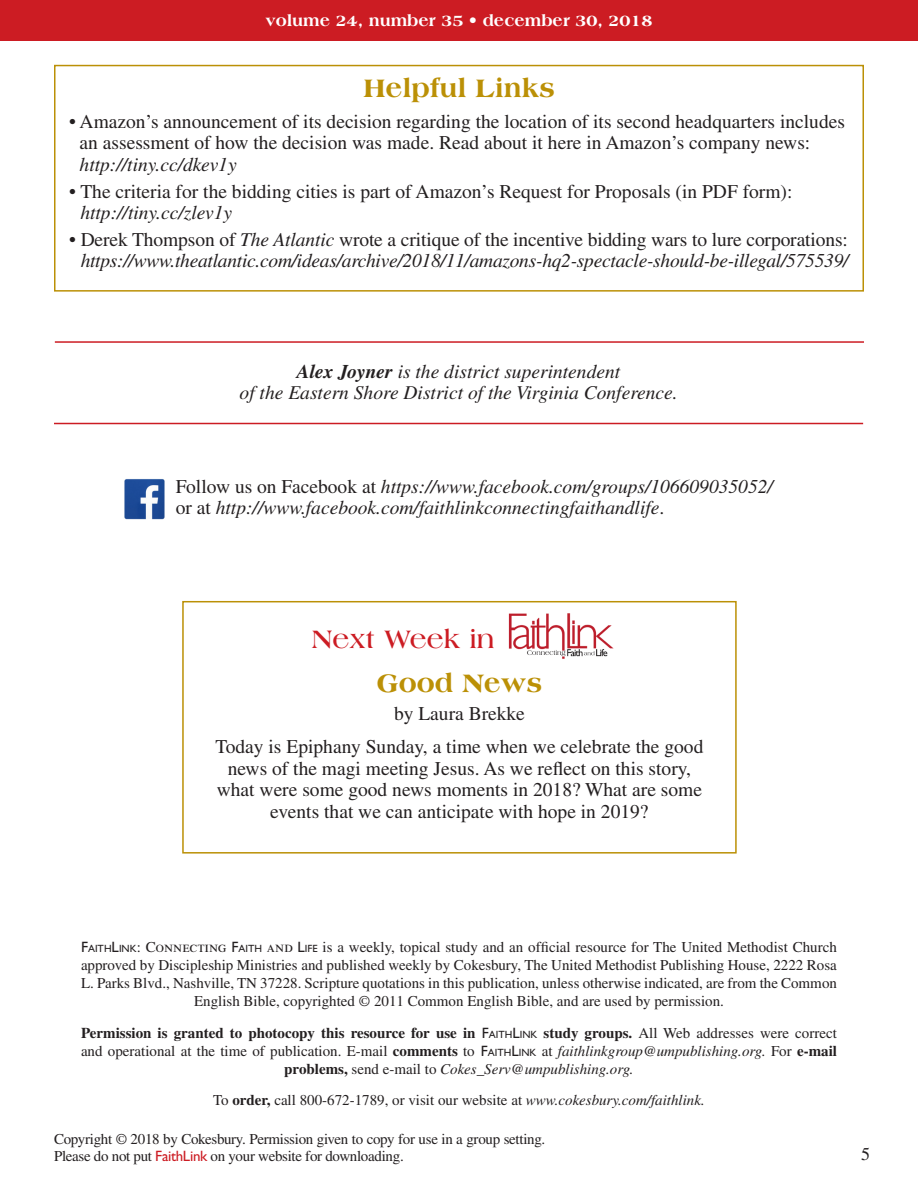
<style>
.page{position:relative;width:918px;height:1188px;background:#fff}
.page>*{position:absolute;margin:0;border:0;box-sizing:border-box;transform-origin:0 0}
.Section_subhead{font:800 27px "Americana Std";color:#bb9006}
.body_copy{font:700 27px "Americana Std";color:#cc1c23}
.next_week_title{font:800 27px "Americana Std";color:#bb9006}
.helpful_links_text{font:italic 19.5px/21.5px "Times LT Std";color:#231f20;text-align:center}
.helpful_links_text-2{font:19.5px/21.5px "Times LT Std";color:#231f20}
.next_week_focus_stat{font:19.5px/21.5px "Times LT Std";color:#231f20;text-align:center}
.body_copy-2{font:italic 19.5px/21.5px "Times LT Std";color:#231f20;text-align:center}
.t1{font:18px "Times LT Std";color:#231f20}
.t2{font:800 16.5px "Americana Std";color:#fff}
.body_copy-3{font:15px/18px "Times LT Std";color:#231f20;text-align:center}
.body_copy-4{font:15px/16.5px "Times LT Std";letter-spacing:-.02em;color:#231f20}
.s1{font-style:italic}
.s2{font-style:normal}
.s3{font-weight:700}
.s4{font-family:"Gill Sans Std"}
.s5{font-family:"Gill Sans Std";font-size:10.5px}
.s6{font-family:"Gill Sans Std";color:#cc1c23}
</style>
<div class="page">
<div style="left:0;top:0;width:918px;height:40px;background:#cc1c23"></div>
<div style="left:54px;top:65px;width:810px;height:227px;border:2px solid #bb9006"></div>
<hr style="left:55px;top:341px;width:809px;height:2px;background:#cc1c23">
<hr style="left:54px;top:423px;width:809px;height:1px;background:#cc1c23">
<div style="left:182px;top:601px;width:555px;height:253px;border:2px solid #bb9006"></div>
<img style="left:508px;top:613px;width:106px;height:46px">
<img style="left:124px;top:479px;width:41px;height:41px">
<p class="t2" style="left:265px;top:11px;width:389px">volume 24, number 35 • december 30, 2018</p>
<p class="Section_subhead" style="left:364px;top:72px;width:192px">Helpful Links</p>
<p class="helpful_links_text-2" style="left:80px;top:110px;width:767px;text-indent:-11px">• Amazon’s announcement of its decision regarding the location of its second headquarters includes an assessment of how the decision was made. Read about it here in Amazon’s company news: <span class="s1">http://tiny.cc/dkev1y</span></p>
<p class="helpful_links_text-2" style="left:80px;top:180px;width:714px;text-indent:-11px">• The criteria for the bidding cities is part of Amazon’s Request for Proposals (in PDF form): <span class="s1">http://tiny.cc/zlev1y</span></p>
<p class="helpful_links_text" style="left:69px;top:229px;width:781px"><span class="s2">• Derek Thompson of</span> The Atlantic <span class="s2">wrote a critique of the incentive bidding wars to lure corporations: </span>https://www.theatlantic.com/ideas/archive/2018/11/amazons-hq2-spectacle-should-be-illegal/575539/</p>
<p class="body_copy-2" style="left:240px;top:361px;width:439px"><span class="s3">Alex Joyner</span> is the district superintendent<br>of the Eastern Shore District of the Virginia Conference.</p>
<p class="helpful_links_text" style="left:176px;top:476px;width:599px;text-align:left"><span class="s2">Follow us on Facebook at</span> https://www.facebook.com/groups/106609035052/ <span class="s2">or at</span> http://www.facebook.com/faithlinkconnectingfaithandlife<span class="s2">.</span></p>
<p class="body_copy" style="left:312px;top:624px;width:184px">Next Week in</p>
<p class="next_week_title" style="left:377px;top:667px;width:166px">Good News</p>
<p class="next_week_focus_stat" style="left:394px;top:702px;width:132px">by Laura Brekke</p>
<p class="next_week_focus_stat" style="left:215px;top:736px;width:490px">Today is Epiphany Sunday, a time when we celebrate the good news of the magi meeting Jesus. As we reflect on this story, what were some good news moments in 2018? What are some events that we can anticipate with hope in 2019?</p>
<p class="body_copy-3" style="left:81px;top:938px;width:758px"><span class="s4">F</span><span class="s5">AITH</span><span class="s4">L</span><span class="s5">INK</span>: Connecting <span class="s4">F</span><span class="s5">AITH</span> and <span class="s4">L</span><span class="s5">IFE</span> is a weekly, topical study and an official resource for The United Methodist Church approved by Discipleship Ministries and published weekly by Cokesbury, The United Methodist Publishing House, 2222 Rosa L. Parks Blvd., Nashville, TN 37228. Scripture quotations in this publication, unless otherwise indicated, are from the Common English Bible, copyrighted © 2011 Common English Bible, and are used by permission.</p>
<p class="body_copy-3" style="left:81px;top:1024px;width:758px"><span class="s3">Permission is granted to photocopy this resource for use in</span> <span class="s4">F</span><span class="s5">AITH</span><span class="s4">L</span><span class="s5">INK</span> <span class="s3">study groups.</span> All Web addresses were correct and operational at the time of publication. E-mail <span class="s3">comments</span> to <span class="s4">F</span><span class="s5">AITH</span><span class="s4">L</span><span class="s5">INK</span> at <span class="s1">faithlinkgroup@umpublishing.org.</span> For <span class="s3">e-mail problems,</span> send e-mail to <span class="s1">Cokes_Serv@umpublishing.org.</span></p>
<p class="body_copy-3" style="left:213px;top:1091px;width:493px">To <span class="s3">order,</span> call 800-672-1789, or visit our website at <span class="s1">www.cokesbury.com/faithlink.</span></p>
<p class="body_copy-4" style="left:54px;top:1131px;width:493px">Copyright © 2018 by Cokesbury. Permission given to copy for use in a group setting.<br>Please do not put <span class="s6">FaithLink</span> on your website for downloading.</p>
<p class="t1" style="left:861px;top:1144px;width:10px">5</p>
</div>
